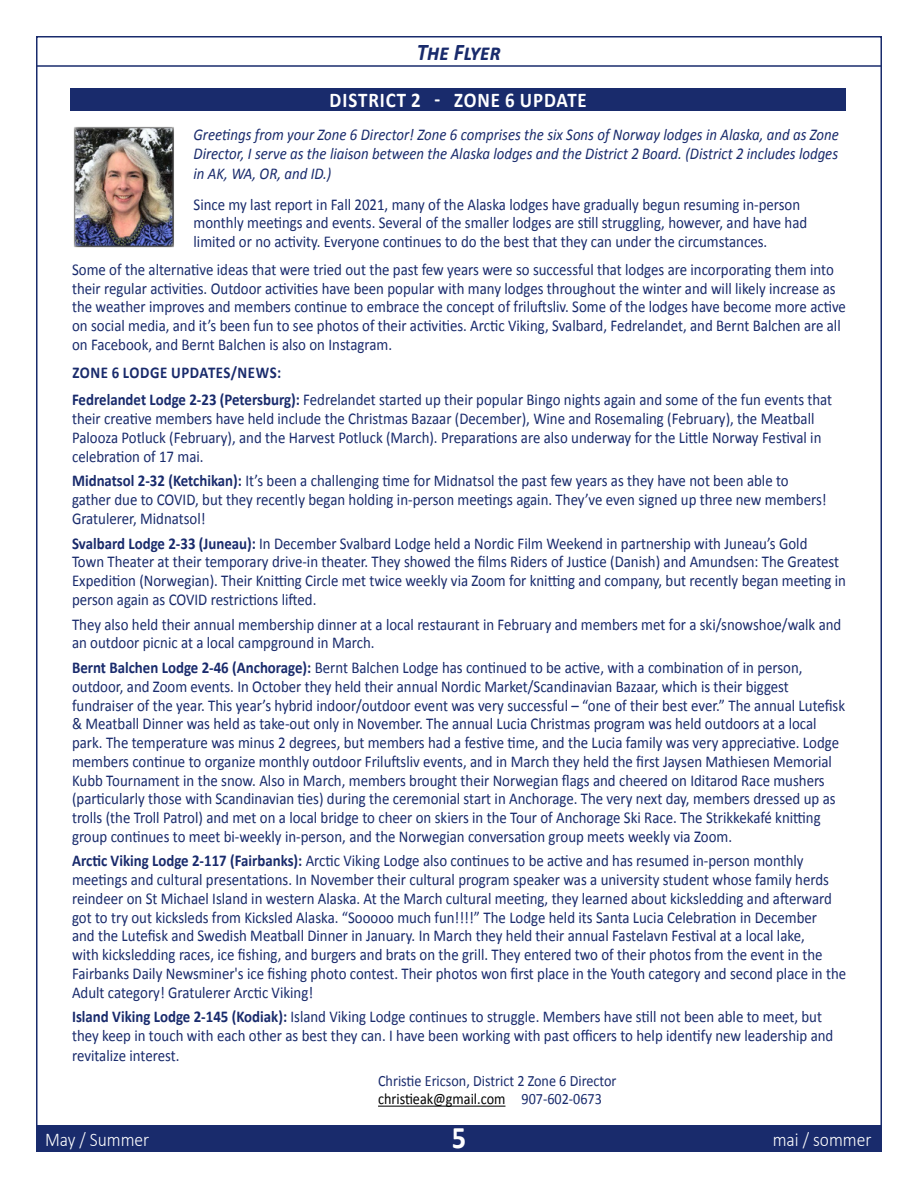
<style>
.page{position:relative;width:918px;height:1188px;background:#fff}
.page>*{position:absolute;margin:0;border:0;box-sizing:border-box;transform-origin:0 0}
.t1{font:700 31.5px "Calibri";color:#fff;scale:.9 1}
.t2{font:italic 700 24px "Calibri";color:#192b6c;scale:.9 1}
.t3{font:700 21px "Calibri";letter-spacing:.05em;color:#fff;scale:.9 1}
.t4{font:300 19.5px "Calibri";color:#fff;scale:.9 1}
.t5{font:16.5px/18.8px "Calibri";color:#192b6c;scale:.9 1}
.t6{font:italic 16.5px/19.5px "Calibri";color:#192b6c;text-align:justify;scale:.9 1}
.t7{font:15.75px/18px "Calibri";color:#192b6c;scale:.9 1}
.s1{font-weight:700}
.s2{color:#000}
</style>
<div class="page">
<div style="left:36px;top:1125px;width:846px;height:27px;background:#192b6c"></div>
<hr style="left:36px;top:65px;width:846px;height:2px;background:#192b6c">
<div style="left:71px;top:88px;width:775px;height:22px;background:#192b6c"></div>
<hr style="left:378px;top:1106px;width:127px;height:1px;background:#000">
<img style="left:77px;top:130px;width:94px;height:114px">
<h2 class="t2" style="left:417px;top:35px;width:95px">The Flyer</h2>
<p class="t3" style="left:330px;top:85px;width:287px">DISTRICT 2 - ZONE 6 UPDATE</p>
<p class="t6" style="left:194px;top:124px;width:719px">Greetings from your Zone 6 Director! Zone 6 comprises the six Sons of Norway lodges in Alaska, and as Zone Director, I serve as the liaison between the Alaska lodges and the District 2 Board. (District 2 includes lodges in AK, WA, OR, and ID.)</p>
<p class="t5" style="left:194px;top:194px;width:683px">Since my last report in Fall 2021, many of the Alaska lodges have gradually begun resuming in-person monthly meetings and events. Several of the smaller lodges are still struggling, however, and have had limited or no activity. Everyone continues to do the best that they can under the circumstances.</p>
<p class="t5" style="left:72px;top:260px;width:861px">Some of the alternative ideas that were tried out the past few years were so successful that lodges are incorporating them into their regular activities. Outdoor activities have been popular with many lodges throughout the winter and will likely increase as the weather improves and members continue to embrace the concept of friluftsliv. Some of the lodges have become more active on social media, and it’s been fun to see photos of their activities. Arctic Viking, Svalbard, Fedrelandet, and Bernt Balchen are all on Facebook, and Bernt Balchen is also on Instagram.</p>
<p class="t5" style="left:72px;top:358px;width:846px;line-height:27.8px"><span class="s1">ZONE 6 LODGE UPDATES/NEWS:<br>Fedrelandet Lodge 2-23 (Petersburg):</span> Fedrelandet started up their popular Bingo nights again and some of the fun events that</p>
<p class="t5" style="left:72px;top:409px;width:834px">their creative members have held include the Christmas Bazaar (December), Wine and Rosemaling (February), the Meatball<br>Palooza Potluck (February), and the Harvest Potluck (March). Preparations are also underway for the Little Norway Festival in celebration of 17 mai.</p>
<p class="t5" style="left:72px;top:471px;width:840px"><span class="s1">Midnatsol 2-32 (Ketchikan):</span> It’s been a challenging time for Midnatsol the past few years as they have not been able to gather due to COVID, but they recently began holding in-person meetings again. They’ve even signed up three new members!<br>Gratulerer, Midnatsol!</p>
<p class="t5" style="left:72px;top:533px;width:861px"><span class="s1">Svalbard Lodge 2-33 (Juneau):</span> In December Svalbard Lodge held a Nordic Film Weekend in partnership with Juneau’s Gold<br>Town Theater at their temporary drive-in theater. They showed the films Riders of Justice (Danish) and Amundsen: The Greatest Expedition (Norwegian). Their Knitting Circle met twice weekly via Zoom for knitting and company, but recently began meeting in person again as COVID restrictions lifted.</p>
<p class="t5" style="left:72px;top:614px;width:856px">They also held their annual membership dinner at a local restaurant in February and members met for a ski/snowshoe/walk and an outdoor picnic at a local campground in March.</p>
<p class="t5" style="left:72px;top:658px;width:860px"><span class="s1">Bernt Balchen Lodge 2-46 (Anchorage):</span> Bernt Balchen Lodge has continued to be active, with a combination of in person, outdoor, and Zoom events. In October they held their annual Nordic Market/Scandinavian Bazaar, which is their biggest fundraiser of the year. This year’s hybrid indoor/outdoor event was very successful – “one of their best ever.” The annual Lutefisk &amp; Meatball Dinner was held as take-out only in November. The annual Lucia Christmas program was held outdoors at a local park. The temperature was minus 2 degrees, but members had a festive time, and the Lucia family was very appreciative. Lodge members continue to organize monthly outdoor Friluftsliv events, and in March they held the first Jaysen Mathiesen Memorial Kubb Tournament in the snow. Also in March, members brought their Norwegian flags and cheered on Iditarod Race mushers (particularly those with Scandinavian ties) during the ceremonial start in Anchorage. The very next day, members dressed up as trolls (the Troll Patrol) and met on a local bridge to cheer on skiers in the Tour of Anchorage Ski Race. The Strikkekafé knitting group continues to meet bi-weekly in-person, and the Norwegian conversation group meets weekly via Zoom.</p>
<p class="t5" style="left:72px;top:851px;width:862px"><span class="s1">Arctic Viking Lodge 2-117 (Fairbanks):</span> Arctic Viking Lodge also continues to be active and has resumed in-person monthly meetings and cultural presentations. In November their cultural program speaker was a university student whose family herds reindeer on St Michael Island in western Alaska. At the March cultural meeting, they learned about kicksledding and afterward got to try out kicksleds from Kicksled Alaska. “Sooooo much fun!!!!” The Lodge held its Santa Lucia Celebration in December<br>and the Lutefisk and Swedish Meatball Dinner in January. In March they held their annual Fastelavn Festival at a local lake,<br>with kicksledding races, ice fishing, and burgers and brats on the grill. They entered two of their photos from the event in the Fairbanks Daily Newsminer's ice fishing photo contest. Their photos won first place in the Youth category and second place in the Adult category! Gratulerer Arctic Viking!</p>
<p class="t5" style="left:72px;top:1007px;width:847px"><span class="s1">Island Viking Lodge 2-145 (Kodiak):</span> Island Viking Lodge continues to struggle. Members have still not been able to meet, but they keep in touch with each other as best they can. I have been working with past officers to help identify new leadership and revitalize interest.</p>
<p class="t7" style="left:378px;top:1072px;width:266px">Christie Ericson, District 2 Zone 6 Director <span class="s2">christieak@gmail.com</span> 907-602-0673</p>
<h1 class="t1" style="left:452px;top:1115px;width:17px">5</h1>
<p class="t4" style="left:45px;top:1127px;width:117px">May / Summer</p>
<p class="t4" style="left:773px;top:1127px;width:111px">mai / sommer</p>
</div>
